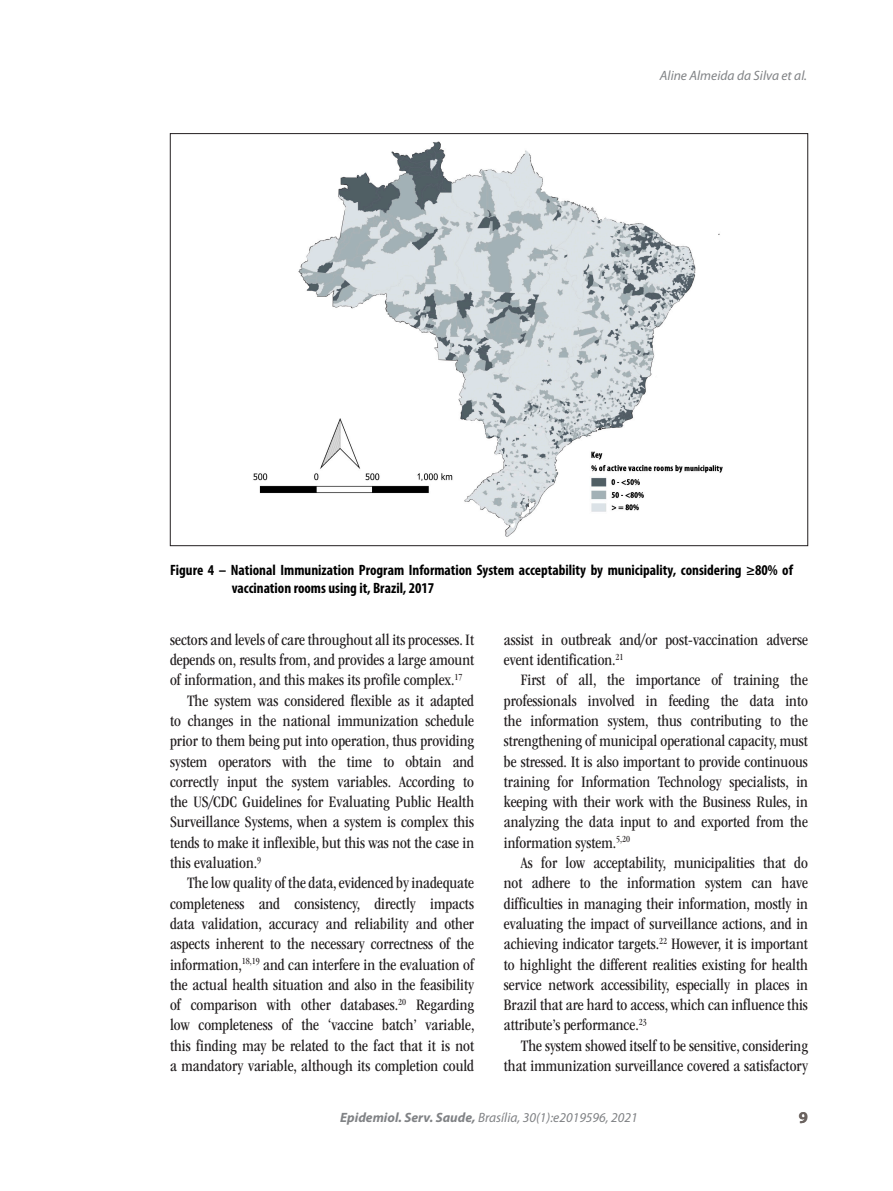
<style>
.page{position:relative;width:893px;height:1191px;background:#fff}
.page>*{position:absolute;margin:0;border:0;box-sizing:border-box;transform-origin:0 0}
.texto_nor{font:condensed 16.5px/20.2px "ITC Garamond Std";color:#231f20;text-align:justify}
.t1{font:700 16.5px "Myriad Pro";color:#6b6360}
.titulo_tab_fig{font:700 condensed 15px/18px "Myriad Pro";color:#000}
.t2{font:italic 13.5px "Myriad Pro";color:#808285}
.s1{font-weight:700}
</style>
<div class="page">
<img style="left:253px;top:141px;width:470px;height:396px">
<p class="t2" style="left:660px;top:67px;width:149px">Aline Almeida da Silva et al.</p>
<p class="titulo_tab_fig" style="left:232px;top:561px;width:563px;text-indent:-62px">Figure 4 – National Immunization Program Information System acceptability by municipality, considering ≥80% of vaccination rooms using it, Brazil, 2017</p>
<p class="texto_nor" style="left:170px;top:629px;width:306px">sectors and levels of care throughout all its processes. It depends on, results from, and provides a large amount of information, and this makes its profile complex.<sup>17</sup></p>
<p class="texto_nor" style="left:170px;top:690px;width:306px;text-indent:17px">The system was considered flexible as it adapted to changes in the national immunization schedule prior to them being put into operation, thus providing system operators with the time to obtain and correctly input the system variables. According to the US/CDC Guidelines for Evaluating Public Health Surveillance Systems, when a system is complex this tends to make it inflexible, but this was not the case in this evaluation.<sup>9</sup></p>
<p class="texto_nor" style="left:170px;top:873px;width:306px;text-indent:17px">The low quality of the data, evidenced by inadequate completeness and consistency, directly impacts data validation, accuracy and reliability and other aspects inherent to the necessary correctness of the information,<sup>18,19</sup> and can interfere in the evaluation of the actual health situation and also in the feasibility of comparison with other databases.<sup>20</sup> Regarding low completeness of the ‘vaccine batch’ variable, this finding may be related to the fact that it is not a mandatory variable, although its completion could</p>
<p class="texto_nor" style="left:504px;top:629px;width:306px">assist in outbreak and/or post-vaccination adverse event identification.<sup>21</sup></p>
<p class="texto_nor" style="left:504px;top:670px;width:306px;text-indent:17px">First of all, the importance of training the professionals involved in feeding the data into the information system, thus contributing to the strengthening of municipal operational capacity, must be stressed. It is also important to provide continuous training for Information Technology specialists, in keeping with their work with the Business Rules, in analyzing the data input to and exported from the information system.<sup>5,20</sup></p>
<p class="texto_nor" style="left:504px;top:853px;width:306px;text-indent:17px">As for low acceptability, municipalities that do not adhere to the information system can have difficulties in managing their information, mostly in evaluating the impact of surveillance actions, and in achieving indicator targets.<sup>22</sup> However, it is important to highlight the different realities existing for health service network accessibility, especially in places in Brazil that are hard to access, which can influence this attribute’s performance.<sup>23</sup></p>
<p class="texto_nor" style="left:504px;top:1035px;width:306px;text-align:right">The system showed itself to be sensitive, considering that immunization surveillance covered a satisfactory</p>
<p class="t2" style="left:340px;top:1108px;width:299px"><span class="s1">Epidemiol. Serv. Saude,</span> Brasília, 30(1):e2019596, 2021</p>
<p class="t1" style="left:799px;top:1106px;width:11px">9</p>
</div>
